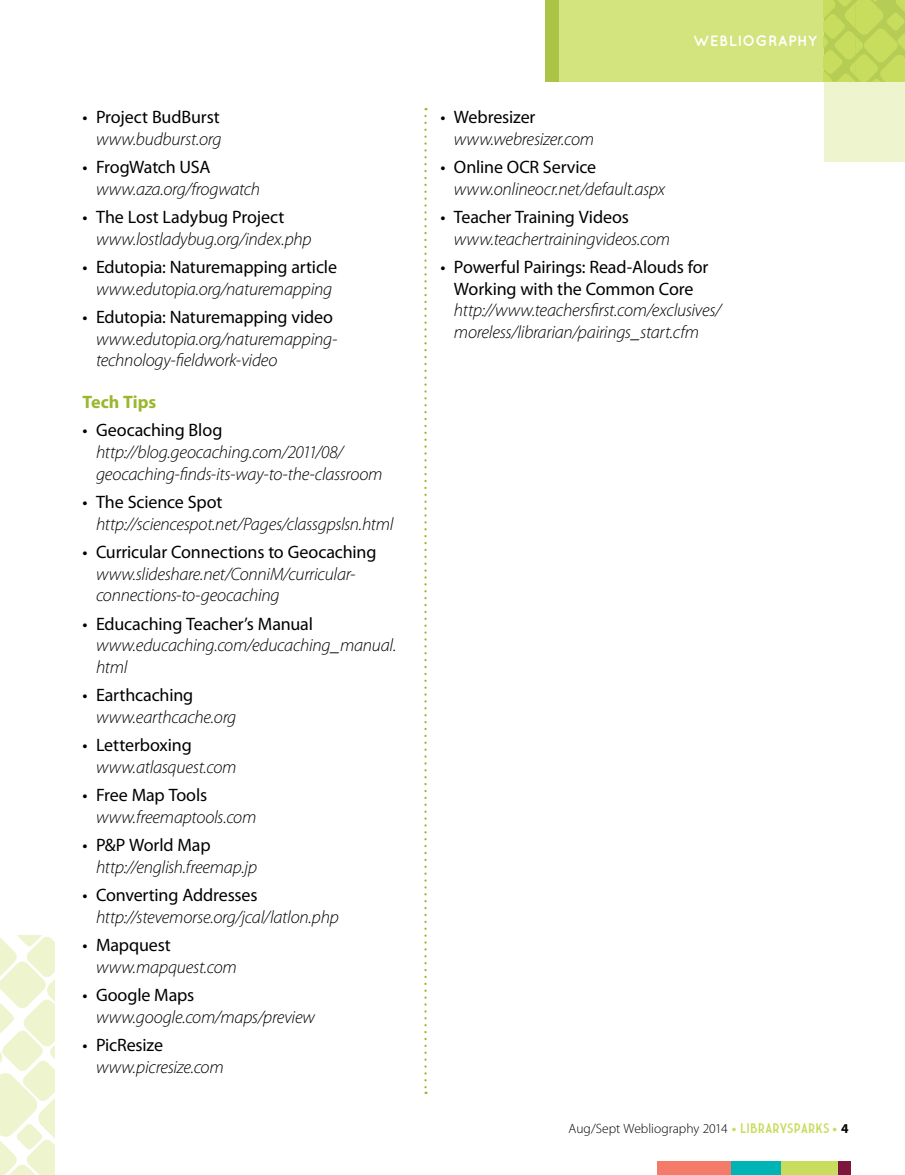
<style>
.page{position:relative;width:905px;height:1175px;background:#fff}
.page>*{position:absolute;margin:0;border:0;box-sizing:border-box;transform-origin:0 0}
.t1{font:italic 300 18px/21.6px "Myriad Pro";letter-spacing:-.015em;color:#000}
.t2{font:18px/21.6px "Myriad Pro";letter-spacing:-.01em;color:#000;text-align:center}
.t3{font:700 18px "Myriad Pro";letter-spacing:-.005em;color:#9ab72d}
.t4{font:700 15px "Quicksand";letter-spacing:.025em;color:#fff}
.t5{font:300 13.5px "Myriad Pro";color:#000}
.s1{font-weight:700;color:#c8dc5d}
.s2{font-family:"Market Deco";font-weight:400;color:#c8dc5d}
.s3{font-weight:700}
</style>
<div class="page">
<div style="left:545px;top:0;width:359px;height:82px;background:#d3e37d"></div>
<svg style="left:824px;top:0;width:80px;height:81px;background:#c1d65a"></svg>
<div style="left:824px;top:81px;width:80px;height:80px;background:#eef4ce"></div>
<div style="left:545px;top:0;width:14px;height:81px;background:#abc445"></div>
<svg style="left:424px;top:116px;width:2px;height:978px"></svg>
<svg style="left:0;top:935px;width:55px;height:239px"></svg>
<div style="left:657px;top:1161px;width:75px;height:13px;background:#f47b6a"></div>
<div style="left:731px;top:1161px;width:50px;height:13px;background:#00b3b5"></div>
<div style="left:781px;top:1161px;width:57px;height:13px;background:#c8dc5d"></div>
<div style="left:837px;top:1161px;width:13px;height:13px;background:#7c183e"></div>
<p class="t2" style="left:82px;top:106px;width:139px">• Project BudBurst</p>
<p class="t1" style="left:96px;top:128px;width:127px">www.budburst.org</p>
<p class="t2" style="left:82px;top:156px;width:129px">• FrogWatch USA</p>
<p class="t1" style="left:96px;top:178px;width:166px">www.aza.org/frogwatch</p>
<p class="t2" style="left:82px;top:206px;width:203px">• The Lost Ladybug Project</p>
<p class="t1" style="left:96px;top:228px;width:217px">www.lostladybug.org/index.php</p>
<p class="t2" style="left:82px;top:256px;width:256px">• Edutopia: Naturemapping article</p>
<p class="t1" style="left:96px;top:278px;width:238px">www.edutopia.org/naturemapping</p>
<p class="t2" style="left:82px;top:306px;width:252px">• Edutopia: Naturemapping video</p>
<p class="t1" style="left:96px;top:327px;width:243px">www.edutopia.org/naturemapping&shy;technology-fieldwork-video</p>
<p class="t3" style="left:82px;top:390px;width:75px">Tech Tips</p>
<p class="t2" style="left:82px;top:419px;width:141px">• Geocaching Blog</p>
<p class="t1" style="left:96px;top:441px;width:288px">http://blog.geocaching.com/2011/08/ geocaching-finds-its-way-to-the-classroom</p>
<p class="t2" style="left:82px;top:491px;width:141px">• The Science Spot</p>
<p class="t1" style="left:96px;top:512px;width:299px">http://sciencespot.net/Pages/classgpslsn.html</p>
<p class="t2" style="left:82px;top:541px;width:295px">• Curricular Connections to Geocaching</p>
<p class="t1" style="left:96px;top:562px;width:261px">www.slideshare.net/ConniM/curricular&shy;connections-to-geocaching</p>
<p class="t2" style="left:82px;top:612px;width:232px">• Educaching Teacher’s Manual</p>
<p class="t1" style="left:96px;top:634px;width:302px">www.educaching.com/educaching_manual. html</p>
<p class="t2" style="left:82px;top:684px;width:112px">• Earthcaching</p>
<p class="t1" style="left:96px;top:705px;width:142px">www.earthcache.org</p>
<p class="t2" style="left:82px;top:734px;width:111px">• Letterboxing</p>
<p class="t1" style="left:96px;top:755px;width:142px">www.atlasquest.com</p>
<p class="t2" style="left:82px;top:784px;width:126px">• Free Map Tools</p>
<p class="t1" style="left:96px;top:805px;width:162px">www.freemaptools.com</p>
<p class="t2" style="left:82px;top:834px;width:130px">• P&amp;P World Map</p>
<p class="t1" style="left:96px;top:855px;width:162px">http://english.freemap.jp</p>
<p class="t2" style="left:82px;top:883px;width:177px">• Converting Addresses</p>
<p class="t1" style="left:96px;top:905px;width:244px">http://stevemorse.org/jcal/latlon.php</p>
<p class="t2" style="left:82px;top:933px;width:90px">• Mapquest</p>
<p class="t1" style="left:96px;top:955px;width:142px">www.mapquest.com</p>
<p class="t2" style="left:82px;top:983px;width:113px">• Google Maps</p>
<p class="t1" style="left:96px;top:1005px;width:220px">www.google.com/maps/preview</p>
<p class="t2" style="left:82px;top:1033px;width:82px">• PicResize</p>
<p class="t1" style="left:96px;top:1055px;width:129px">www.picresize.com</p>
<p class="t4" style="left:693px;top:32px;width:125px">WEBLIOGRAPHY</p>
<p class="t2" style="left:440px;top:106px;width:96px">• Webresizer</p>
<p class="t1" style="left:454px;top:128px;width:142px">www.webresizer.com</p>
<p class="t2" style="left:440px;top:156px;width:157px">• Online OCR Service</p>
<p class="t1" style="left:454px;top:178px;width:212px">www.onlineocr.net/default.aspx</p>
<p class="t2" style="left:440px;top:206px;width:190px">• Teacher Training Videos</p>
<p class="t1" style="left:454px;top:228px;width:218px">www.teachertrainingvideos.com</p>
<p class="t2" style="left:440px;top:256px;width:269px">• Powerful Pairings: Read-Alouds for<br>Working with the Common Core</p>
<p class="t1" style="left:454px;top:299px;width:269px">http://www.teachersfirst.com/exclusives/ moreless/librarian/pairings_start.cfm</p>
<p class="t5" style="left:568px;top:1120px;width:282px">Aug/Sept Webliography 2014 <span class="s1">•</span> <span class="s2">LIBRARYSPARKS</span> <span class="s1">•</span> <span class="s3">4</span></p>
</div>
